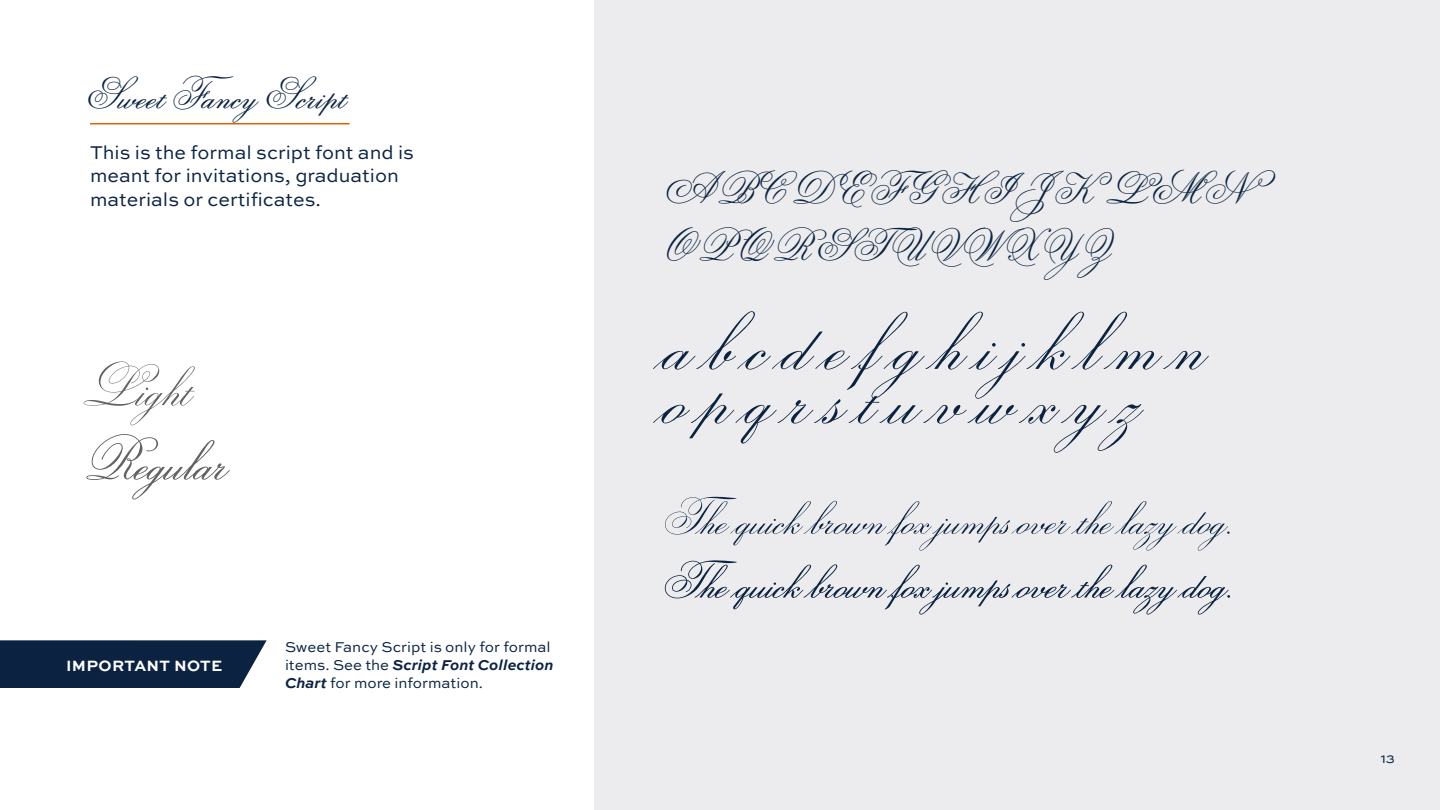
<style>
.page{position:relative;width:1440px;height:810px;background:#fff}
.page>*{position:absolute;margin:0;border:0;box-sizing:border-box;transform-origin:0 0}
.t1{font:300 90.75px "Sweet Fancy Script";color:#0b2341}
.t2{font:61.57px "Sweet Fancy Script";color:#636366}
.t3{font:300 61.57px "Sweet Fancy Script";color:#636366}
.t4{font:300 51.75px "Sweet Fancy Script";color:#0b2341}
.t5{font:51.75px "Sweet Fancy Script";color:#0b2341}
.t6{font:45px/57.4px "Sweet Fancy Script";color:#0b2341}
.t7{font:44.25px "Sweet Fancy Script";letter-spacing:.02em;color:#0b2341}
.t8{font:19.5px/23.4px "Sweet Sans Pro";color:#0b2341}
.t9{font:700 15.75px "Sweet Sans Pro";letter-spacing:.02em;color:#fff}
.t10{font:15px/18px "Sweet Sans Pro";color:#0b2341}
.t11{font:13.5px "Sweet Sans Pro";color:#0b2341}
.s1{font-weight:700;font-style:italic}
</style>
<div class="page">
<div style="left:594px;top:0;width:846px;height:810px;background:#ececee"></div>
<hr style="left:90px;top:123px;width:260px;height:1px;background:#e86100">
<svg style="left:0;top:640px;width:267px;height:48px"></svg>
<p class="t7" style="left:90px;top:67px;width:260px">Sweet Fancy Script</p>
<p class="t8" style="left:90px;top:140px;width:326px">This is the formal script font and is meant for invitations, graduation materials or certificates.</p>
<p class="t3" style="left:90px;top:347px;width:105px">Light</p>
<p class="t2" style="left:90px;top:421px;width:141px">Regular</p>
<p class="t9" style="left:66px;top:653px;width:158px">IMPORTANT NOTE</p>
<p class="t10" style="left:285px;top:637px;width:270px">Sweet Fancy Script is only for formal items. See the <span class="s1">Script Font Collection<br>Chart</span> for more information.</p>
<p class="t6" style="left:668px;top:163px;width:612px">A B C D E FG HI JK L M N<br>O P Q R S TU VWX Y Z</p>
<p class="t1" style="left:668px;top:283px;width:542px">a b c d e fg h i jk lm n</p>
<p class="t1" style="left:668px;top:337px;width:486px">o p q r s t u v w x y z</p>
<p class="t4" style="left:668px;top:485px;width:570px">The quick brown fox jumps over the lazy dog.</p>
<p class="t5" style="left:668px;top:549px;width:570px">The quick brown fox jumps over the lazy dog.</p>
<p class="t11" style="left:1381px;top:748px;width:16px">13</p>
</div>
